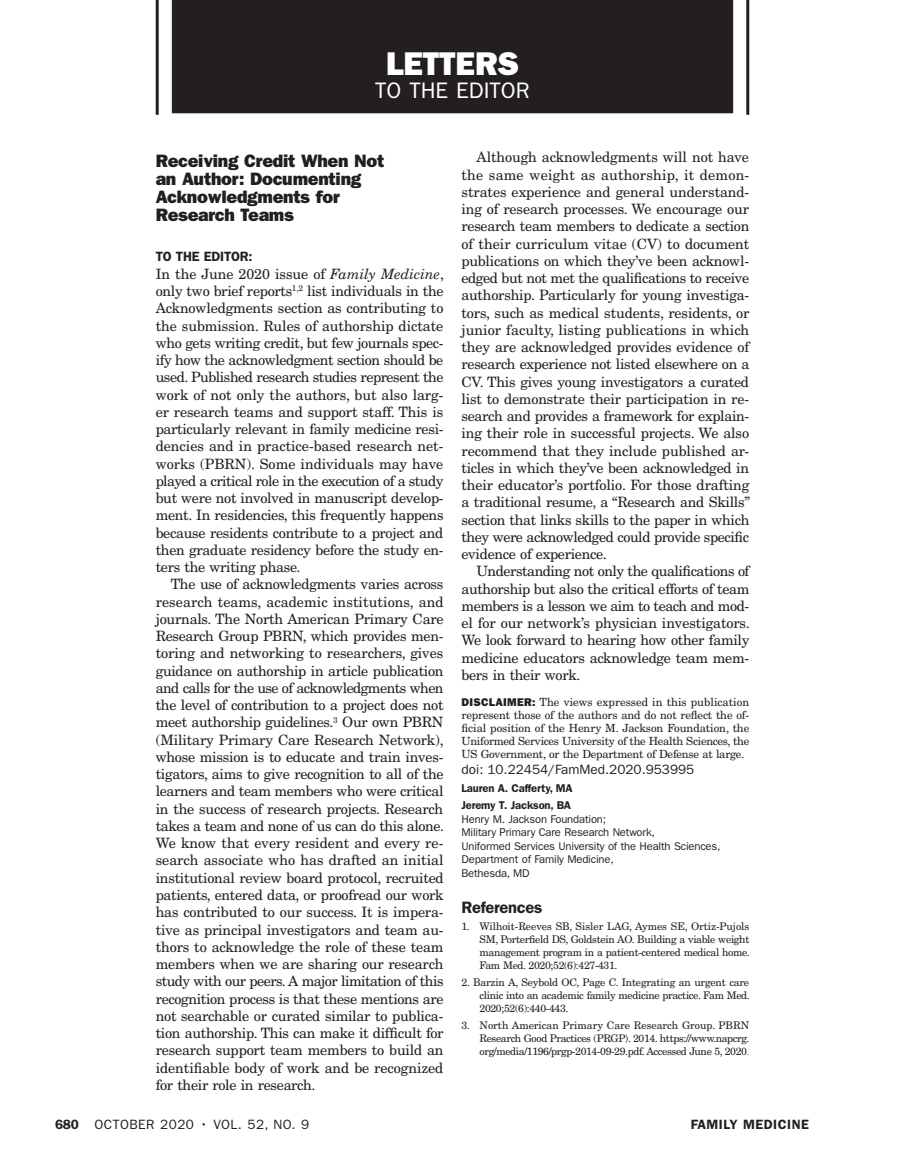
<style>
.page{position:relative;width:905px;height:1175px;background:#fff}
.page>*{position:absolute;margin:0;border:0;box-sizing:border-box;transform-origin:0 0}
.t1{font:33px "ITC Franklin Gothic Std Hvy";letter-spacing:-.005em;color:#fff}
.t2{font:22.5px "ITC Franklin Gothic Std";color:#fff}
.Letters_Head{font:18px/18px "ITC Franklin Gothic Std Hvy";letter-spacing:-.015em;color:#231f20}
.Subhead_1{font:600 16.5px "ITC Franklin Gothic Std";letter-spacing:-.015em;color:#231f20}
.Body_Text{font:14.25px/17.2px "New Century Schlbk LT Std";letter-spacing:-.02em;color:#231f20;text-align:justify}
.Body_Text_No_Inden{font:14.25px/17.2px "New Century Schlbk LT Std";letter-spacing:-.02em;color:#231f20;text-align:justify}
.t3{font:13.5px "ITC Franklin Gothic Std";color:#231f20}
.t4{font:13.5px "ITC Franklin Gothic Std";letter-spacing:.035em;color:#231f20}
.Letters_Subhead{font:600 13.5px "ITC Franklin Gothic Std";letter-spacing:.035em;color:#231f20}
.Letters_Subhead-2{font:600 13.5px "ITC Franklin Gothic Std";letter-spacing:-.015em;color:#231f20}
.Acknwldgmnt_Crrspn{font:11.25px/12.9px "New Century Schlbk LT Std";letter-spacing:-.02em;color:#231f20;text-align:justify}
.Letters_Writer_s_T{font:11.25px/13.5px "ITC Franklin Gothic Std";letter-spacing:-.015em;color:#231f20}
.Letters_Writer{font:600 11.25px "ITC Franklin Gothic Std";letter-spacing:-.015em;color:#231f20}
.References{font:10.5px/12.9px "New Century Schlbk LT Std";letter-spacing:-.035em;color:#231f20;text-align:justify}
.s1{font-style:italic}
.s2{font-family:"ITC Franklin Gothic Std Hvy"}
.s3{color:#808080}
.s4{font-weight:600}
</style>
<div class="page">
<div style="left:172px;top:0;width:561px;height:113px;background:#231f20"></div>
<hr style="left:746px;top:0;width:3px;height:115px;background:#231f20">
<hr style="left:156px;top:0;width:3px;height:115px;background:#231f20">
<h1 class="t1" style="left:386px;top:44px;width:135px">LETTERS</h1>
<h2 class="t2" style="left:375px;top:77px;width:156px">TO THE EDITOR</h2>
<p class="Letters_Head" style="left:156px;top:151px;width:230px">Receiving Credit When Not an Author: Documenting<br>Acknowledgments for<br>Research Teams</p>
<p class="Letters_Subhead-2" style="left:156px;top:249px;width:98px">TO THE EDITOR:</p>
<p class="Body_Text_No_Inden" style="left:156px;top:265px;width:290px">In the June 2020 issue of <span class="s1">Family Medicine</span>, only two brief reports<sup>1,2</sup> list individuals in the Acknowledgments section as contributing to the submission. Rules of authorship dictate who gets writing credit, but few journals spec&shy;ify how the acknowledgment section should be used. Published research studies represent the work of not only the authors, but also larg&shy;er research teams and support staff. This is particularly relevant in family medicine resi&shy;dencies and in practice-based research net&shy;works (PBRN). Some individuals may have played a critical role in the execution of a study but were not involved in manuscript develop&shy;ment. In residencies, this frequently happens because residents contribute to a project and then graduate residency before the study en&shy;ters the writing phase.</p>
<p class="Body_Text" style="left:156px;top:575px;width:290px;text-indent:15px">The use of acknowledgments varies across research teams, academic institutions, and journals. The North American Primary Care Research Group PBRN, which provides men&shy;toring and networking to researchers, gives guidance on authorship in article publication and calls for the use of acknowledgments when the level of contribution to a project does not meet authorship guidelines.<sup>3</sup> Our own PBRN (Military Primary Care Research Network), whose mission is to educate and train inves&shy;tigators, aims to give recognition to all of the learners and team members who were critical in the success of research projects. Research takes a team and none of us can do this alone.<br>We know that every resident and every re&shy;search associate who has drafted an initial institutional review board protocol, recruited patients, entered data, or proofread our work has contributed to our success. It is impera&shy;tive as principal investigators and team au&shy;thors to acknowledge the role of these team members when we are sharing our research study with our peers. A major limitation of this recognition process is that these mentions are not searchable or curated similar to publica&shy;tion authorship. This can make it difficult for research support team members to build an identifiable body of work and be recognized for their role in research.</p>
<p class="Body_Text" style="left:461px;top:148px;width:290px;text-indent:15px">Although acknowledgments will not have the same weight as authorship, it demon&shy;strates experience and general understand&shy;ing of research processes. We encourage our research team members to dedicate a section of their curriculum vitae (CV) to document publications on which they’ve been acknowl&shy;edged but not met the qualifications to receive authorship. Particularly for young investiga&shy;tors, such as medical students, residents, or junior faculty, listing publications in which they are acknowledged provides evidence of research experience not listed elsewhere on a CV. This gives young investigators a curated list to demonstrate their participation in re&shy;search and provides a framework for explain&shy;ing their role in successful projects. We also recommend that they include published ar&shy;ticles in which they’ve been acknowledged in their educator’s portfolio. For those drafting a traditional resume, a “Research and Skills” section that links skills to the paper in which they were acknowledged could provide specific evidence of experience.</p>
<p class="Body_Text" style="left:461px;top:562px;width:290px;text-indent:15px">Understanding not only the qualifications of authorship but also the critical efforts of team members is a lesson we aim to teach and mod&shy;el for our network’s physician investigators.<br>We look forward to hearing how other family medicine educators acknowledge team mem&shy;bers in their work.</p>
<p class="Acknwldgmnt_Crrspn" style="left:461px;top:695px;width:289px"><span class="s2">DISCLAIMER:</span> The views expressed in this publication represent those of the authors and do not reflect the of&shy;ficial position of the Henry M. Jackson Foundation, the Uniformed Services University of the Health Sciences, the US Government, or the Department of Defense at large.</p>
<p class="t3" style="left:461px;top:761px;width:234px">doi: 10.22454/FamMed.2020.953995</p>
<p class="Letters_Writer" style="left:461px;top:781px;width:113px">Lauren A. Cafferty, MA</p>
<p class="Letters_Writer" style="left:461px;top:799px;width:111px">Jeremy T. Jackson, BA</p>
<p class="Letters_Writer_s_T" style="left:461px;top:812px;width:146px">Henry M. Jackson Foundation;</p>
<p class="Letters_Writer_s_T" style="left:461px;top:826px;width:195px">Military Primary Care Research Network,</p>
<p class="Letters_Writer_s_T" style="left:461px;top:839px;width:260px">Uniformed Services University of the Health Sciences,<br>Department of Family Medicine,</p>
<p class="Letters_Writer_s_T" style="left:461px;top:866px;width:70px">Bethesda, MD</p>
<p class="Subhead_1" style="left:461px;top:897px;width:82px">References</p>
<p class="References" style="left:479px;top:920px;width:272px;text-indent:-18px">1. Wilhoit-Reeves SB, Sisler LAG, Aymes SE, Ortiz-Pujols SM, Porterfield DS, Goldstein AO. Building a viable weight management program in a patient-centered medical home.<br>Fam Med. 2020;52(6):427-431.</p>
<p class="References" style="left:479px;top:976px;width:272px;text-indent:-18px">2. Barzin A, Seybold OC, Page C. Integrating an urgent care clinic into an academic family medicine practice. Fam Med.<br>2020;52(6):440-443.</p>
<p class="References" style="left:479px;top:1019px;width:272px;text-indent:-18px">3. North American Primary Care Research Group. PBRN Research Good Practices (PRGP). 2014. https://www.napcrg. org/media/1196/prgp-2014-09-29.pdf. Accessed June 5, 2020<span class="s3">.</span></p>
<p class="t4" style="left:55px;top:1116px;width:255px"><span class="s4">680</span> OCTOBER 2020 • VOL. 52, NO. 9</p>
<p class="Letters_Subhead" style="left:690px;top:1116px;width:120px">FAMILY MEDICINE</p>
</div>
